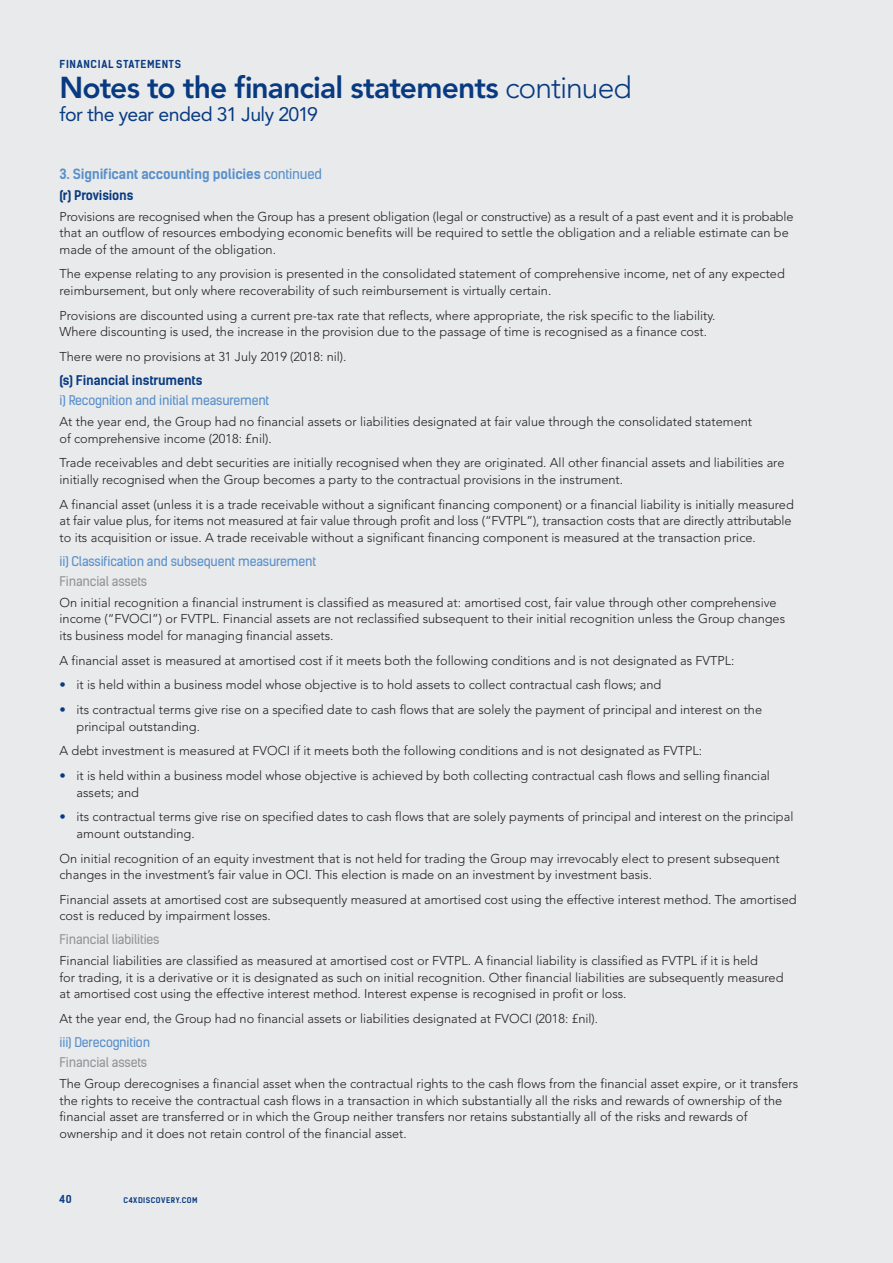
<style>
.page{position:relative;width:893px;height:1263px;background:#e9eaeb}
.page>*{position:absolute;margin:0;border:0;box-sizing:border-box;transform-origin:0 0}
.t1{font:800 30px "Avenir LT Std";letter-spacing:-.03em;color:#083a82}
.t2{font:19.5px "Avenir LT Std";letter-spacing:-.03em;color:#083a82}
.t3{font:700 13.5px "Kelson Sans";letter-spacing:-.015em;color:#5990cb}
.t4{font:300 12.75px/16.5px "Avenir LT Std";color:#231f20}
.t5{font:12.75px "Kelson Sans";letter-spacing:-.015em;color:#5990cb}
.t6{font:12.75px "Kelson Sans";letter-spacing:-.015em;color:#939598}
.t7{font:700 12.75px "Kelson Sans";letter-spacing:-.015em;color:#083a82}
.t8{font:700 10.5px "Kelson Sans";letter-spacing:.06em;color:#083a82}
.t9{font:700 7.5px "Kelson Sans";letter-spacing:.06em;color:#083a82}
.s1{font-weight:300}
.s2{font-weight:400}
.s3{color:#083a82}
</style>
<div class="page">
<p class="t8" style="left:60px;top:57px;width:123px">FINANCIAL STATEMENTS</p>
<h1 class="t1" style="left:60px;top:70px;width:574px">Notes to the financial statements <span class="s1">continued</span></h1>
<h2 class="t2" style="left:60px;top:103px;width:260px">for the year ended 31 July 2019</h2>
<p class="t3" style="left:60px;top:166px;width:264px">3. Significant accounting policies <span class="s2">continued</span></p>
<p class="t7" style="left:60px;top:187px;width:75px">(r) Provisions</p>
<p class="t4" style="left:60px;top:208px;width:736px">Provisions are recognised when the Group has a present obligation (legal or constructive) as a result of a past event and it is probable that an outflow of resources embodying economic benefits will be required to settle the obligation and a reliable estimate can be made of the amount of the obligation.</p>
<p class="t4" style="left:60px;top:266px;width:727px">The expense relating to any provision is presented in the consolidated statement of comprehensive income, net of any expected reimbursement, but only where recoverability of such reimbursement is virtually certain.</p>
<p class="t4" style="left:60px;top:307px;width:657px">Provisions are discounted using a current pre-tax rate that reflects, where appropriate, the risk specific to the liability.<br>Where discounting is used, the increase in the provision due to the passage of time is recognised as a finance cost.</p>
<p class="t4" style="left:60px;top:348px;width:289px">There were no provisions at 31 July 2019 (2018: nil).</p>
<p class="t7" style="left:60px;top:372px;width:144px">(s) Financial instruments</p>
<p class="t5" style="left:60px;top:393px;width:211px">i) Recognition and initial measurement</p>
<p class="t4" style="left:60px;top:414px;width:694px">At the year end, the Group had no financial assets or liabilities designated at fair value through the consolidated statement of comprehensive income (2018: £nil).</p>
<p class="t4" style="left:60px;top:455px;width:726px">Trade receivables and debt securities are initially recognised when they are originated. All other financial assets and liabilities are initially recognised when the Group becomes a party to the contractual provisions in the instrument.</p>
<p class="t4" style="left:60px;top:496px;width:736px">A financial asset (unless it is a trade receivable without a significant financing component) or a financial liability is initially measured at fair value plus, for items not measured at fair value through profit and loss (“FVTPL”), transaction costs that are directly attributable to its acquisition or issue. A trade receivable without a significant financing component is measured at the transaction price.</p>
<p class="t5" style="left:60px;top:553px;width:258px">ii) Classification and subsequent measurement</p>
<p class="t6" style="left:60px;top:573px;width:89px">Financial assets</p>
<p class="t4" style="left:60px;top:594px;width:727px">On initial recognition a financial instrument is classified as measured at: amortised cost, fair value through other comprehensive income (“FVOCI”) or FVTPL. Financial assets are not reclassified subsequent to their initial recognition unless the Group changes its business model for managing financial assets.</p>
<p class="t4" style="left:60px;top:652px;width:676px">A financial asset is measured at amortised cost if it meets both the following conditions and is not designated as FVTPL:</p>
<p class="t4" style="left:60px;top:677px;width:603px"><span class="s3">•</span> it is held within a business model whose objective is to hold assets to collect contractual cash flows; and</p>
<p class="t4" style="left:77px;top:702px;width:687px;text-indent:-17px"><span class="s3">•</span> its contractual terms give rise on a specified date to cash flows that are solely the payment of principal and interest on the principal outstanding.</p>
<p class="t4" style="left:60px;top:743px;width:644px">A debt investment is measured at FVOCI if it meets both the following conditions and is not designated as FVTPL:</p>
<p class="t4" style="left:77px;top:768px;width:695px;text-indent:-17px"><span class="s3">•</span> it is held within a business model whose objective is achieved by both collecting contractual cash flows and selling financial assets; and</p>
<p class="t4" style="left:77px;top:809px;width:718px;text-indent:-17px"><span class="s3">•</span> its contractual terms give rise on specified dates to cash flows that are solely payments of principal and interest on the principal amount outstanding.</p>
<p class="t4" style="left:60px;top:850px;width:722px">On initial recognition of an equity investment that is not held for trading the Group may irrevocably elect to present subsequent changes in the investment’s fair value in OCI. This election is made on an investment by investment basis.</p>
<p class="t4" style="left:60px;top:891px;width:739px">Financial assets at amortised cost are subsequently measured at amortised cost using the effective interest method. The amortised cost is reduced by impairment losses.</p>
<p class="t6" style="left:60px;top:932px;width:101px">Financial liabilities</p>
<p class="t4" style="left:60px;top:953px;width:725px">Financial liabilities are classified as measured at amortised cost or FVTPL. A financial liability is classified as FVTPL if it is held<br>for trading, it is a derivative or it is designated as such on initial recognition. Other financial liabilities are subsequently measured at amortised cost using the effective interest method. Interest expense is recognised in profit or loss.</p>
<p class="t4" style="left:60px;top:1011px;width:540px">At the year end, the Group had no financial assets or liabilities designated at FVOCI (2018: £nil).</p>
<p class="t5" style="left:60px;top:1035px;width:92px">iii) Derecognition</p>
<p class="t6" style="left:60px;top:1055px;width:89px">Financial assets</p>
<p class="t4" style="left:60px;top:1076px;width:740px">The Group derecognises a financial asset when the contractual rights to the cash flows from the financial asset expire, or it transfers the rights to receive the contractual cash flows in a transaction in which substantially all the risks and rewards of ownership of the financial asset are transferred or in which the Group neither transfers nor retains substantially all of the risks and rewards of ownership and it does not retain control of the financial asset.</p>
<p class="t8" style="left:60px;top:1193px;width:14px">40</p>
<p class="t9" style="left:123px;top:1196px;width:76px">C4XDISCOVERY.COM</p>
</div>
